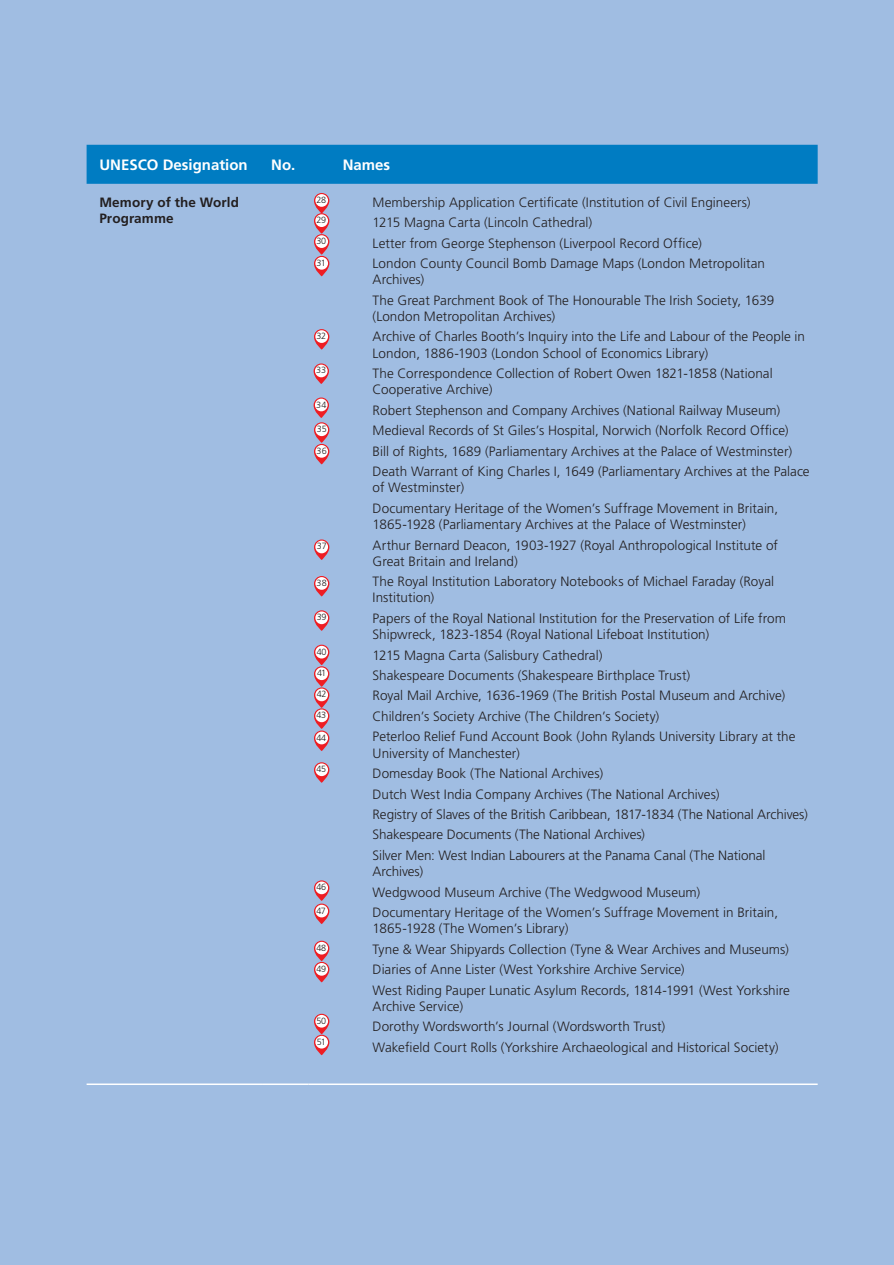
<style>
.page{position:relative;width:894px;height:1265px;background:#fff}
.page>*{position:absolute;margin:0;border:0;box-sizing:border-box;transform-origin:0 0}
.t1{font:700 15px "Frutiger LT Std";color:#fff}
.t2{font:300 13.5px/20.4px "Frutiger LT Std";color:#231f20}
.t3{font:700 13.5px/16.2px "Frutiger LT Std";letter-spacing:.01em;color:#231f20}
.t4{font:300 9px "Frutiger LT Std";letter-spacing:-.04em;color:#231f20}
</style>
<div class="page">
<div style="left:0;top:0;width:894px;height:1264px;background:#a0bde2"></div>
<div style="left:87px;top:145px;width:731px;height:39px;background:#007cc2"></div>
<hr style="left:87px;top:1083px;width:175px;height:1px;background:#fff">
<hr style="left:262px;top:1083px;width:47px;height:1px;background:#fff">
<hr style="left:309px;top:1083px;width:509px;height:1px;background:#fff">
<svg style="left:314px;top:422px;width:15px;height:21px"></svg>
<div style="left:315px;top:423px;width:13px;height:13px;background:#fff;border-radius:50%"></div>
<svg style="left:314px;top:444px;width:15px;height:20px"></svg>
<div style="left:315px;top:445px;width:13px;height:12px;background:#fff;border-radius:50%"></div>
<svg style="left:314px;top:539px;width:15px;height:21px"></svg>
<div style="left:315px;top:540px;width:13px;height:13px;background:#fff;border-radius:50%"></div>
<svg style="left:314px;top:576px;width:15px;height:20px"></svg>
<div style="left:315px;top:577px;width:13px;height:13px;background:#fff;border-radius:50%"></div>
<svg style="left:314px;top:610px;width:15px;height:21px"></svg>
<div style="left:315px;top:611px;width:13px;height:13px;background:#fff;border-radius:50%"></div>
<svg style="left:314px;top:644px;width:15px;height:21px"></svg>
<div style="left:315px;top:645px;width:13px;height:13px;background:#fff;border-radius:50%"></div>
<svg style="left:314px;top:666px;width:15px;height:20px"></svg>
<div style="left:315px;top:667px;width:13px;height:13px;background:#fff;border-radius:50%"></div>
<svg style="left:314px;top:687px;width:15px;height:21px"></svg>
<div style="left:315px;top:688px;width:13px;height:13px;background:#fff;border-radius:50%"></div>
<svg style="left:314px;top:708px;width:15px;height:21px"></svg>
<div style="left:315px;top:709px;width:13px;height:13px;background:#fff;border-radius:50%"></div>
<svg style="left:314px;top:730px;width:15px;height:21px"></svg>
<div style="left:315px;top:731px;width:13px;height:13px;background:#fff;border-radius:50%"></div>
<svg style="left:314px;top:762px;width:15px;height:20px"></svg>
<div style="left:315px;top:763px;width:13px;height:13px;background:#fff;border-radius:50%"></div>
<svg style="left:314px;top:880px;width:15px;height:20px"></svg>
<div style="left:315px;top:881px;width:13px;height:13px;background:#fff;border-radius:50%"></div>
<svg style="left:314px;top:903px;width:15px;height:21px"></svg>
<div style="left:315px;top:904px;width:13px;height:13px;background:#fff;border-radius:50%"></div>
<svg style="left:314px;top:940px;width:15px;height:21px"></svg>
<div style="left:315px;top:941px;width:13px;height:13px;background:#fff;border-radius:50%"></div>
<svg style="left:314px;top:961px;width:15px;height:21px"></svg>
<div style="left:315px;top:963px;width:13px;height:12px;background:#fff;border-radius:50%"></div>
<svg style="left:314px;top:1013px;width:15px;height:21px"></svg>
<div style="left:315px;top:1014px;width:13px;height:13px;background:#fff;border-radius:50%"></div>
<svg style="left:314px;top:1034px;width:15px;height:21px"></svg>
<div style="left:315px;top:1035px;width:13px;height:13px;background:#fff;border-radius:50%"></div>
<svg style="left:314px;top:193px;width:15px;height:20px"></svg>
<div style="left:315px;top:194px;width:13px;height:13px;background:#fff;border-radius:50%"></div>
<svg style="left:314px;top:213px;width:15px;height:21px"></svg>
<div style="left:315px;top:214px;width:13px;height:13px;background:#fff;border-radius:50%"></div>
<svg style="left:314px;top:234px;width:15px;height:21px"></svg>
<div style="left:315px;top:235px;width:13px;height:13px;background:#fff;border-radius:50%"></div>
<svg style="left:314px;top:256px;width:15px;height:20px"></svg>
<div style="left:315px;top:257px;width:13px;height:13px;background:#fff;border-radius:50%"></div>
<svg style="left:314px;top:329px;width:15px;height:20px"></svg>
<div style="left:315px;top:330px;width:13px;height:13px;background:#fff;border-radius:50%"></div>
<svg style="left:314px;top:363px;width:15px;height:21px"></svg>
<div style="left:315px;top:364px;width:13px;height:13px;background:#fff;border-radius:50%"></div>
<svg style="left:314px;top:397px;width:15px;height:21px"></svg>
<div style="left:315px;top:398px;width:13px;height:13px;background:#fff;border-radius:50%"></div>
<p class="t1" style="left:99px;top:156px;width:150px">UNESCO Designation</p>
<p class="t1" style="left:271px;top:156px;width:26px">No.</p>
<p class="t1" style="left:343px;top:156px;width:49px">Names</p>
<p class="t3" style="left:99px;top:194px;width:141px">Memory of the World<br>Programme</p>
<p class="t2" style="left:373px;top:192px;width:394px">Membership Application Certificate (Institution of Civil Engineers)<br>1215 Magna Carta (Lincoln Cathedral)<br>Letter from George Stephenson (Liverpool Record Office)<br>London County Council Bomb Damage Maps (London Metropolitan</p>
<p class="t2" style="left:373px;top:269px;width:403px">Archives)<br>The Great Parchment Book of The Honourable The Irish Society, 1639</p>
<p class="t2" style="left:373px;top:306px;width:434px">(London Metropolitan Archives)<br>Archive of Charles Booth’s Inquiry into the Life and Labour of the People in</p>
<p class="t2" style="left:373px;top:343px;width:402px">London, 1886-1903 (London School of Economics Library)<br>The Correspondence Collection of Robert Owen 1821-1858 (National</p>
<p class="t2" style="left:373px;top:379px;width:439px">Cooperative Archive)<br>Robert Stephenson and Company Archives (National Railway Museum)<br>Medieval Records of St Giles’s Hospital, Norwich (Norfolk Record Office)<br>Bill of Rights, 1689 (Parliamentary Archives at the Palace of Westminster)<br>Death Warrant of King Charles I, 1649 (Parliamentary Archives at the Palace</p>
<p class="t2" style="left:373px;top:477px;width:407px">of Westminster)<br>Documentary Heritage of the Women’s Suffrage Movement in Britain,</p>
<p class="t2" style="left:373px;top:514px;width:407px">1865-1928 (Parliamentary Archives at the Palace of Westminster)<br>Arthur Bernard Deacon, 1903-1927 (Royal Anthropological Institute of</p>
<p class="t2" style="left:373px;top:551px;width:403px">Great Britain and Ireland)<br>The Royal Institution Laboratory Notebooks of Michael Faraday (Royal</p>
<p class="t2" style="left:373px;top:587px;width:415px">Institution)<br>Papers of the Royal National Institution for the Preservation of Life from</p>
<p class="t2" style="left:373px;top:624px;width:424px">Shipwreck, 1823-1854 (Royal National Lifeboat Institution)<br>1215 Magna Carta (Salisbury Cathedral)<br>Shakespeare Documents (Shakespeare Birthplace Trust)<br>Royal Mail Archive, 1636-1969 (The British Postal Museum and Archive)<br>Children’s Society Archive (The Children’s Society)<br>Peterloo Relief Fund Account Book (John Rylands University Library at the</p>
<p class="t2" style="left:373px;top:743px;width:437px">University of Manchester)<br>Domesday Book (The National Archives)<br>Dutch West India Company Archives (The National Archives)<br>Registry of Slaves of the British Caribbean, 1817-1834 (The National Archives)<br>Shakespeare Documents (The National Archives)<br>Silver Men: West Indian Labourers at the Panama Canal (The National</p>
<p class="t2" style="left:373px;top:861px;width:407px">Archives)<br>Wedgwood Museum Archive (The Wedgwood Museum)<br>Documentary Heritage of the Women’s Suffrage Movement in Britain,</p>
<p class="t2" style="left:373px;top:918px;width:419px">1865-1928 (The Women’s Library)<br>Tyne &amp; Wear Shipyards Collection (Tyne &amp; Wear Archives and Museums)<br>Diaries of Anne Lister (West Yorkshire Archive Service)<br>West Riding Pauper Lunatic Asylum Records, 1814-1991 (West Yorkshire</p>
<p class="t2" style="left:373px;top:996px;width:408px">Archive Service)<br>Dorothy Wordsworth’s Journal (Wordsworth Trust)<br>Wakefield Court Rolls (Yorkshire Archaeological and Historical Society)</p>
<p class="t4" style="left:317px;top:195px;width:11px">28</p>
<p class="t4" style="left:316px;top:215px;width:11px">29</p>
<p class="t4" style="left:316px;top:236px;width:11px">30</p>
<p class="t4" style="left:317px;top:258px;width:11px">31</p>
<p class="t4" style="left:317px;top:331px;width:11px">32</p>
<p class="t4" style="left:316px;top:365px;width:12px">33</p>
<p class="t4" style="left:316px;top:399px;width:12px">34</p>
<p class="t4" style="left:317px;top:424px;width:12px">35</p>
<p class="t4" style="left:317px;top:445px;width:12px">36</p>
<p class="t4" style="left:317px;top:541px;width:11px">37</p>
<p class="t4" style="left:317px;top:577px;width:12px">38</p>
<p class="t4" style="left:317px;top:612px;width:11px">39</p>
<p class="t4" style="left:317px;top:646px;width:11px">40</p>
<p class="t4" style="left:317px;top:668px;width:11px">41</p>
<p class="t4" style="left:317px;top:689px;width:11px">42</p>
<p class="t4" style="left:316px;top:710px;width:11px">43</p>
<p class="t4" style="left:316px;top:732px;width:11px">44</p>
<p class="t4" style="left:317px;top:764px;width:11px">45</p>
<p class="t4" style="left:316px;top:882px;width:11px">46</p>
<p class="t4" style="left:317px;top:905px;width:11px">47</p>
<p class="t4" style="left:316px;top:942px;width:11px">48</p>
<p class="t4" style="left:316px;top:963px;width:11px">49</p>
<p class="t4" style="left:316px;top:1015px;width:11px">50</p>
<p class="t4" style="left:317px;top:1036px;width:11px">51</p>
</div>
